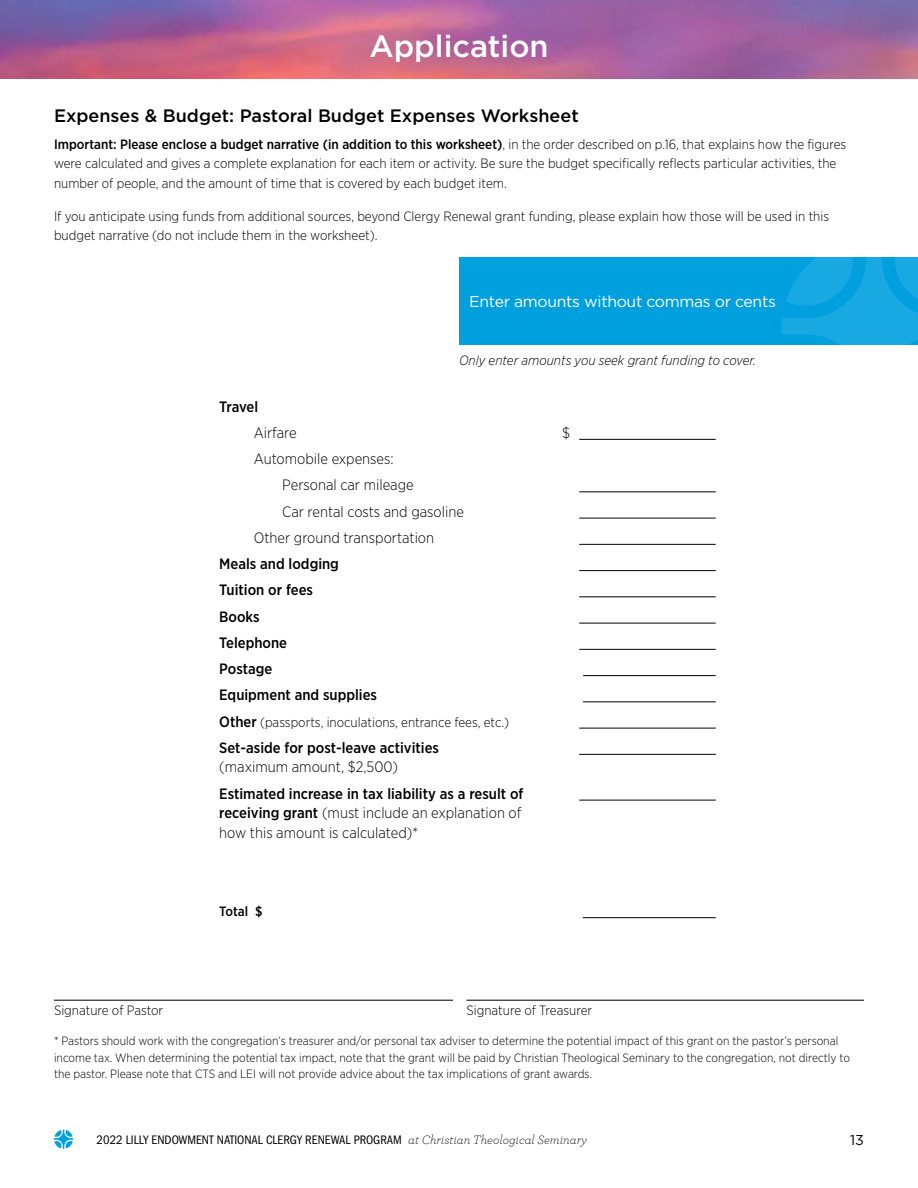
<style>
.page{position:relative;width:918px;height:1188px;background:#fff}
.page>*{position:absolute;margin:0;border:0;box-sizing:border-box;transform-origin:0 0}
.t1{font:500 30.75px "Gotham";color:#fff}
.t2{font:500 18px "Gotham";color:#000}
.t3{font:15.75px "Gotham";letter-spacing:-.02em;color:#fff}
.t4{font:500 15px/26.2px "Gotham Narrow";color:#000}
.t5{font:300 15px "Gotham Narrow";color:#000}
.t6{font:14.25px "Gotham";color:#000}
.t7{font:300 13.5px/19.5px "Gotham Narrow";color:#000}
.t8{font:italic 300 13.5px "Gotham Narrow";color:#000}
.t9{font:500 13.5px "Gotham Narrow";color:#000}
.t10{font:condensed 12.75px "ITC Franklin Gothic Std";color:#000}
.t11{font:300 12px/16.5px "Gotham Narrow";color:#000}
.s1{font-weight:500}
.s2{font-weight:500;font-size:15px}
.s3{font-weight:300}
.s4{font-family:"Archer";font-weight:300;font-style:italic;font-stretch:normal}
</style>
<div class="page">
<img style="left:0;top:0;width:918px;height:78px">
<svg style="left:54px;top:1130px;width:19px;height:19px"></svg>
<div style="left:459px;top:257px;width:459px;height:88px;background:#00a0df"></div>
<svg style="left:781px;top:257px;width:137px;height:88px"></svg>
<hr style="left:579px;top:439px;width:137px;height:1px;background:#000">
<hr style="left:579px;top:491px;width:137px;height:1px;background:#000">
<hr style="left:579px;top:518px;width:137px;height:1px;background:#000">
<hr style="left:579px;top:544px;width:137px;height:1px;background:#000">
<hr style="left:579px;top:570px;width:137px;height:1px;background:#000">
<hr style="left:579px;top:596px;width:137px;height:1px;background:#000">
<hr style="left:579px;top:623px;width:137px;height:1px;background:#000">
<hr style="left:579px;top:649px;width:137px;height:1px;background:#000">
<hr style="left:583px;top:675px;width:133px;height:1px;background:#000">
<hr style="left:583px;top:701px;width:133px;height:1px;background:#000">
<hr style="left:579px;top:728px;width:137px;height:1px;background:#000">
<hr style="left:579px;top:754px;width:137px;height:1px;background:#000">
<hr style="left:579px;top:800px;width:137px;height:1px;background:#000">
<hr style="left:583px;top:917px;width:133px;height:1px;background:#000">
<hr style="left:54px;top:1000px;width:399px;height:1px;background:#000">
<hr style="left:466px;top:1000px;width:398px;height:1px;background:#000">
<h1 class="t1" style="left:369px;top:26px;width:181px">Application</h1>
<h2 class="t2" style="left:54px;top:104px;width:526px">Expenses &amp; Budget: Pastoral Budget Expenses Worksheet</h2>
<p class="t7" style="left:54px;top:134px;width:794px"><span class="s1">Important: Please enclose a budget narrative (in addition to this worksheet)</span>, in the order described on p.16, that explains how the figures were calculated and gives a complete explanation for each item or activity. Be sure the budget specifically reflects particular activities, the number of people, and the amount of time that is covered by each budget item.</p>
<p class="t7" style="left:54px;top:206px;width:777px">If you anticipate using funds from additional sources, beyond Clergy Renewal grant funding, please explain how those will be used in this budget narrative (do not include them in the worksheet).</p>
<p class="t3" style="left:469px;top:292px;width:308px">Enter amounts without commas or cents</p>
<p class="t8" style="left:459px;top:352px;width:298px">Only enter amounts you seek grant funding to cover.</p>
<p class="t4" style="left:219px;top:393px;width:40px">Travel</p>
<p class="t5" style="left:254px;top:423px;width:44px">Airfare</p>
<p class="t5" style="left:562px;top:423px;width:10px">$</p>
<p class="t5" style="left:254px;top:450px;width:142px">Automobile expenses:</p>
<p class="t5" style="left:282px;top:476px;width:133px">Personal car mileage</p>
<p class="t5" style="left:282px;top:502px;width:183px">Car rental costs and gasoline</p>
<p class="t5" style="left:254px;top:528px;width:182px">Other ground transportation</p>
<p class="t4" style="left:219px;top:551px;width:159px">Meals and lodging<br>Tuition or fees<br>Books<br>Telephone<br>Postage<br>Equipment and supplies</p>
<p class="t7" style="left:219px;top:712px;width:292px"><span class="s2">Other</span> (passports, inoculations, entrance fees, etc.)</p>
<p class="t4" style="left:219px;top:734px;width:221px">Set-aside for post-leave activities</p>
<p class="t5" style="left:219px;top:758px;width:180px">(maximum amount, $2,500)</p>
<p class="t4" style="left:219px;top:783px;width:306px;line-height:19.5px">Estimated increase in tax liability as a result of receiving grant <span class="s3">(must include an explanation of how this amount is calculated)*</span></p>
<p class="t9" style="left:219px;top:903px;width:45px">Total $</p>
<p class="t7" style="left:54px;top:1001px;width:111px">Signature of Pastor</p>
<p class="t7" style="left:467px;top:1001px;width:127px">Signature of Treasurer</p>
<p class="t11" style="left:54px;top:1033px;width:797px">* Pastors should work with the congregation’s treasurer and/or personal tax adviser to determine the potential impact of this grant on the pastor’s personal income tax. When determining the potential tax impact, note that the grant will be paid by Christian Theological Seminary to the congregation, not directly to the pastor. Please note that CTS and LEI will not provide advice about the tax implications of grant awards.</p>
<p class="t10" style="left:97px;top:1133px;width:492px">2022 LILLY ENDOWMENT NATIONAL CLERGY RENEWAL PROGRAM <span class="s4">at Christian Theological Seminary</span></p>
<p class="t6" style="left:850px;top:1131px;width:15px">13</p>
</div>
